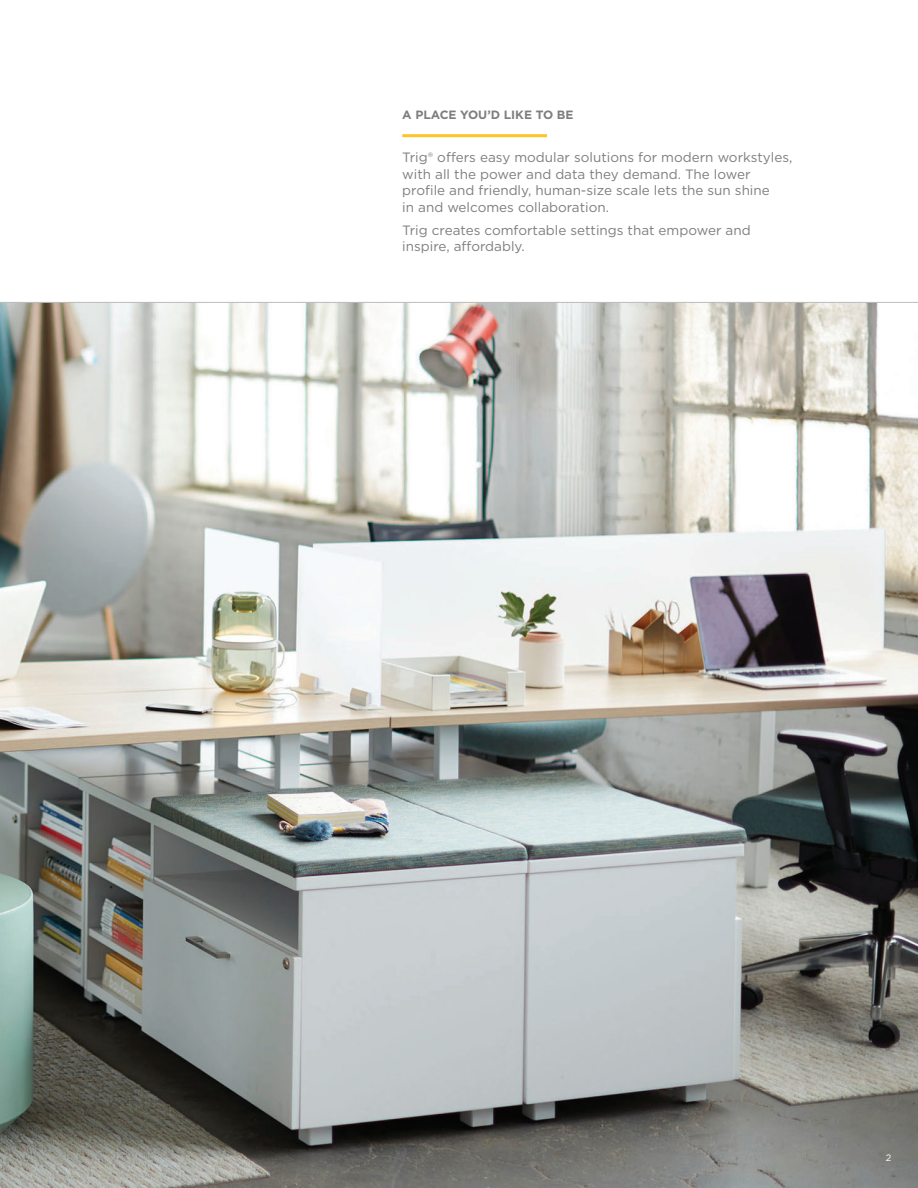
<style>
.page{position:relative;width:918px;height:1188px;background:#fff}
.page>*{position:absolute;margin:0;border:0;box-sizing:border-box;transform-origin:0 0}
.t1{font:13.5px/16.5px "Gotham";color:#7e7d7f}
.t2{font:700 12px "Gotham";color:#7e7d7f}
.t3{font:9.3px "Gotham";color:#fff}
</style>
<div class="page">
<img style="left:0;top:302px;width:918px;height:886px">
<hr style="left:402px;top:134px;width:145px;height:3px;background:#fec522">
<p class="t2" style="left:402px;top:107px;width:173px">A PLACE YOU’D LIKE TO BE</p>
<p class="t1" style="left:402px;top:149px;width:392px">Trig® offers easy modular solutions for modern workstyles, with all the power and data they demand. The lower profile and friendly, human-size scale lets the sun shine<br>in and welcomes collaboration.</p>
<p class="t1" style="left:402px;top:222px;width:350px">Trig creates comfortable settings that empower and inspire, affordably.</p>
<p class="t3" style="left:886px;top:1152px;width:7px">2</p>
</div>
